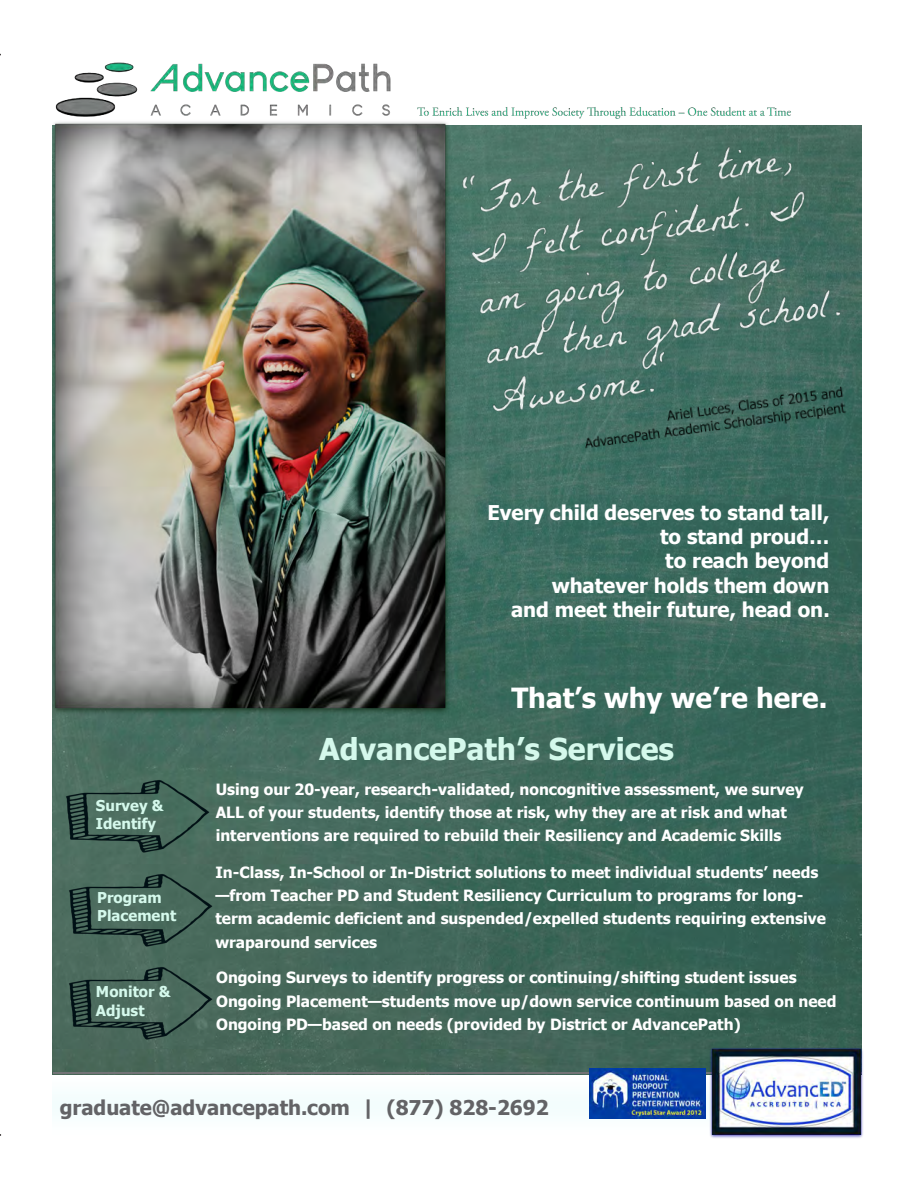
<style>
.page{position:relative;width:918px;height:1188px;background:#fff}
.page>*{position:absolute;margin:0;border:0;box-sizing:border-box;transform-origin:0 0}
.t1{font:700 30px "Tahoma";color:#d5f9ec}
.t2{font:700 27.75px "Tahoma";color:#fff}
.t3{font:700 20.4px/24.5px "Tahoma";color:#fff;text-align:right}
.t4{font:700 20.4px "Tahoma";color:#636366}
.t5{font:700 15.45px/23.2px "Tahoma";color:#fff}
.t6{font:700 15px/18.1px "Tahoma";color:#d5f9ec}
.s1{font-style:inherit}
</style>
<div class="page">
<hr style="left:0;top:54px;width:837px;height:1px;background:#231f20">
<hr style="left:0;top:1134px;width:54px;height:2px;background:#231f20">
<div style="left:3px;top:1124px;width:860px;height:23px;background:#fff"></div>
<div style="left:3px;top:44px;width:860px;height:23px;background:#fff"></div>
<div style="left:53px;top:1071px;width:804px;height:67px;background:#f9fefe"></div>
<img style="left:53px;top:591px;width:808px;height:481px">
<hr style="left:53px;top:1072px;width:808px;height:2px;background:#727376">
<img style="left:53px;top:141px;width:400px;height:576px">
<img style="left:424px;top:125px;width:438px;height:466px">
<img style="left:53px;top:62px;width:749px;height:79px">
<img style="left:53px;top:778px;width:215px;height:74px">
<img style="left:53px;top:872px;width:218px;height:74px">
<img style="left:53px;top:965px;width:218px;height:74px">
<img style="left:709px;top:1047px;width:154px;height:91px">
<img style="left:589px;top:1069px;width:117px;height:50px">
<p class="t3" style="left:487px;top:499px;width:344px">Every child deserves to stand tall, to stand proud…<br>to reach beyond<br>whatever holds them down<br>and meet their future, head on.</p>
<p class="t2" style="left:511px;top:679px;width:318px">That’s why we’re here.</p>
<p class="t6" style="left:96px;top:796px;width:69px">Survey &amp;<br>Identify</p>
<p class="t6" style="left:97px;top:888px;width:81px">Program<br>Placement</p>
<p class="t6" style="left:96px;top:982px;width:76px">Monitor &amp;<br>Adjust</p>
<p class="t1" style="left:319px;top:728px;width:356px">AdvancePath’s Services</p>
<p class="t5" style="left:216px;top:776px;width:589px">Using our 20<span class="s1">-</span>year, research-validated, noncognitive assessment, we survey<br>ALL of your students, identify those at risk, why they are at risk and what interventions are required to rebuild their Resiliency and Academic Skills</p>
<p class="t5" style="left:215px;top:859px;width:612px">In-Class, In-School or In-District solutions to meet individual students’ needs <span class="s1">—</span>from Teacher PD and Student Resiliency Curriculum to programs for long&shy;term academic deficient and suspended/expelled students requiring extensive wraparound services</p>
<p class="t5" style="left:216px;top:965px;width:622px">Ongoing Surveys to identify progress or continuing/shifting student issues<br>Ongoing Placement<span class="s1">—</span>students move up/down service continuum based on need<br>Ongoing PD<span class="s1">—</span>based on needs (provided by District or AdvancePath)</p>
<p class="t4" style="left:60px;top:1093px;width:490px">graduate@advancepath.com | (877) 828-2692</p>
</div>
